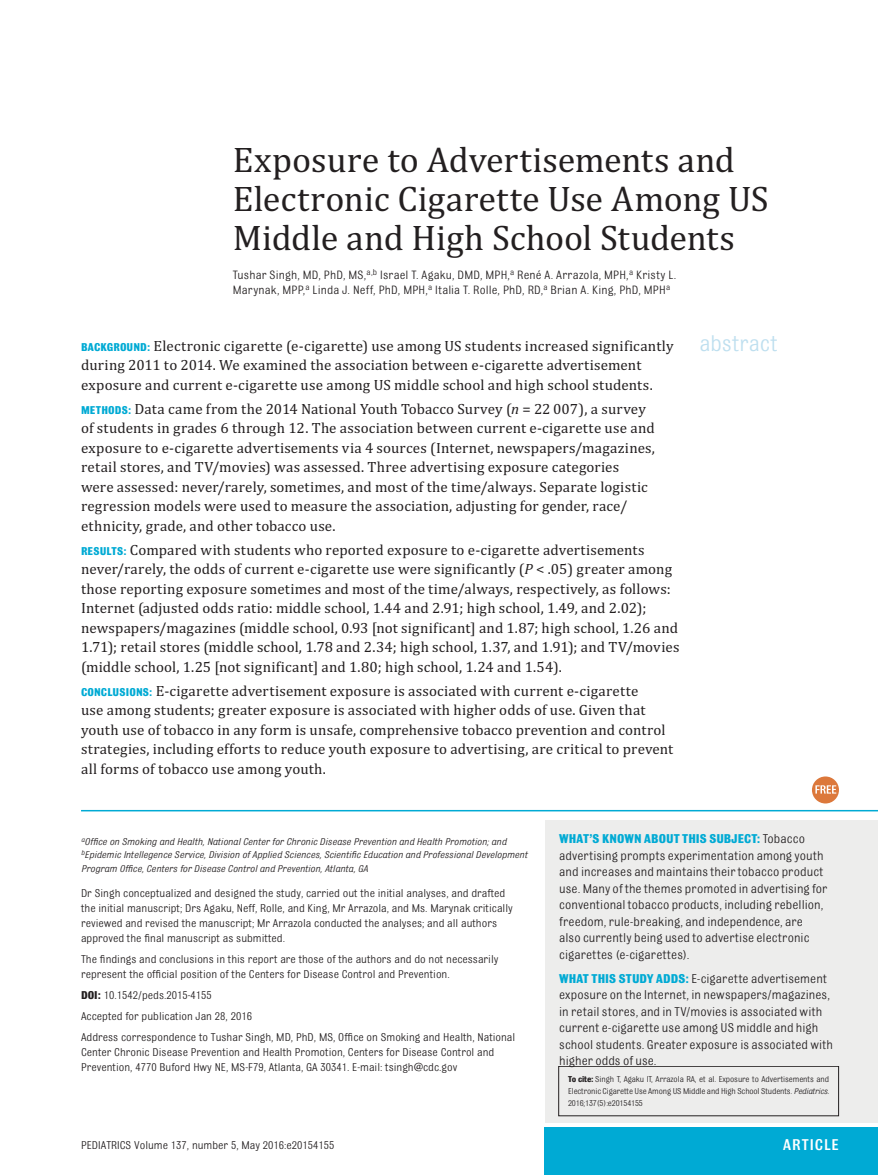
<style>
.page{position:relative;width:878px;height:1175px;background:#fff}
.page>*{position:absolute;margin:0;border:0;box-sizing:border-box;transform-origin:0 0}
.t1{font:36px/39px "Cambria";color:#231f20}
.t2{font:16.5px "Bulldog Medium Std";letter-spacing:.055em;color:#fff}
.t3{font:15px/19.5px "Cambria";letter-spacing:.01em;color:#231f20}
.t4{font:13.5px/16.5px "Bulldog Std";letter-spacing:.005em;color:#231f20}
.t5{font:12.75px/15px "Bulldog Std";letter-spacing:.01em;color:#231f20}
.t6{font:12px/15px "Bulldog Std";color:#231f20}
.t7{font:italic 10.5px/13.5px "Bulldog Std";color:#231f20}
.t8{font:9px/12px "Bulldog Std";letter-spacing:-.015em;color:#231f20;text-align:justify}
.s1{font-family:"Bulldog Std";font-weight:700;font-size:12px;color:#00aad4}
.s2{font-family:"Bulldog Std";font-size:24px;color:#bedfef}
.s3{font-style:italic}
.s4{font-weight:700}
.s5{font-weight:700;color:#00aad4}
</style>
<div class="page">
<div style="left:545px;top:1127px;width:333px;height:47px;background:#00aad4"></div>
<hr style="left:81px;top:810px;width:797px;height:1px;background:#00aad4">
<div style="left:545px;top:1032px;width:333px;height:90px;background:#ededec"></div>
<div style="left:812px;top:776px;width:26px;height:27px;background:#dc783b;border-radius:50%"></div>
<svg style="left:815px;top:785px;width:21px;height:8px"></svg>
<div style="left:558px;top:1065px;width:280px;height:51px;border:1px solid #231f20"></div>
<div style="left:545px;top:819px;width:333px;height:246px;background:#ededec"></div>
<h1 class="t1" style="left:233px;top:144px;width:537px">Exposure to Advertisements and<br>Electronic Cigarette Use Among US<br>Middle and High School Students</h1>
<p class="t5" style="left:233px;top:268px;width:444px">Tushar Singh, MD, PhD, MS, <sup>a,</sup> <sup>b</sup> Israel T. Agaku, DMD, MPH, <sup>a</sup> René A. Arrazola, MPH, <sup>a</sup> Kristy L.<br>Marynak, MPP, <sup>a</sup> Linda J. Neff, PhD, MPH, <sup>a</sup> Italia T. Rolle, PhD, RD, <sup>a</sup> Brian A. King, PhD, MPH<sup>a</sup></p>
<p class="t3" style="left:81px;top:337px;width:698px"><span class="s1">BACKGROUND:</span> Electronic cigarette (e-cigarette) use among US students increased significantly <span class="s2">abstract </span>during 2011 to 2014. We examined the association between e-cigarette advertisement<br>exposure and current e-cigarette use among US middle school and high school students.</p>
<p class="t3" style="left:81px;top:400px;width:575px"><span class="s1">METHODS:</span> Data came from the 2014 National Youth Tobacco Survey (<span class="s3">n</span> = 22 007), a survey of students in grades 6 through 12. The association between current e-cigarette use and exposure to e-cigarette advertisements via 4 sources (Internet, newspapers/magazines, retail stores, and TV/movies) was assessed. Three advertising exposure categories were assessed: never/rarely, sometimes, and most of the time/always. Separate logistic regression models were used to measure the association, adjusting for gender, race/ ethnicity, grade, and other tobacco use.</p>
<p class="t3" style="left:81px;top:541px;width:600px"><span class="s1">RESULTS:</span> Compared with students who reported exposure to e-cigarette advertisements never/rarely, the odds of current e-cigarette use were significantly (<span class="s3">P</span> &lt; .05) greater among those reporting exposure sometimes and most of the time/always, respectively, as follows:<br>Internet (adjusted odds ratio: middle school, 1.44 and 2.91; high school, 1.49, and 2.02); newspapers/magazines (middle school, 0.93 [not significant] and 1.87; high school, 1.26 and 1.71); retail stores (middle school, 1.78 and 2.34; high school, 1.37, and 1.91); and TV/movies (middle school, 1.25 [not significant] and 1.80; high school, 1.24 and 1.54).</p>
<p class="t3" style="left:81px;top:682px;width:593px"><span class="s1">CONCLUSIONS:</span> E-cigarette advertisement exposure is associated with current e-cigarette<br>use among students; greater exposure is associated with higher odds of use. Given that youth use of tobacco in any form is unsafe, comprehensive tobacco prevention and control strategies, including efforts to reduce youth exposure to advertising, are critical to prevent all forms of tobacco use among youth.</p>
<p class="t7" style="left:81px;top:835px;width:448px"><sup>a</sup>Office on Smoking and Health, National Center for Chronic Disease Prevention and Health Promotion; and <sup>b</sup>Epidemic Intellegence Service, Division of Applied Sciences, Scientific Education and Professional Development<br>Program Office, Centers for Disease Control and Prevention, Atlanta, GA</p>
<p class="t6" style="left:81px;top:887px;width:433px">Dr Singh conceptualized and designed the study, carried out the initial analyses, and drafted the initial manuscript; Drs Agaku, Neff, Rolle, and King, Mr Arrazola, and Ms. Marynak critically reviewed and revised the manuscript; Mr Arrazola conducted the analyses; and all authors approved the final manuscript as submitted.</p>
<p class="t6" style="left:81px;top:953px;width:419px">The findings and conclusions in this report are those of the authors and do not necessarily represent the official position of the Centers for Disease Control and Prevention.</p>
<p class="t6" style="left:81px;top:986px;width:436px;line-height:21px"><span class="s4">DOI:</span> 10.1542/peds.2015-4155<br>Accepted for publication Jan 28, 2016<br>Address correspondence to Tushar Singh, MD, PhD, MS, Office on Smoking and Health, National</p>
<p class="t6" style="left:81px;top:1046px;width:415px">Center Chronic Disease Prevention and Health Promotion, Centers for Disease Control and<br>Prevention, 4770 Buford Hwy NE, MS-F79, Atlanta, GA 30341. E-mail: tsingh@cdc.gov</p>
<p class="t4" style="left:559px;top:832px;width:270px"><span class="s5">WHAT’S KNOWN ABOUT THIS SUBJECT:</span> Tobacco advertising prompts experimentation among youth and increases and maintains their tobacco product use. Many of the themes promoted in advertising for conventional tobacco products, including rebellion, freedom, rule-breaking, and independence, are also currently being used to advertise electronic cigarettes (e-cigarettes).</p>
<p class="t4" style="left:559px;top:971px;width:275px"><span class="s5">WHAT THIS STUDY ADDS:</span> E-cigarette advertisement exposure on the Internet, in newspapers/magazines, in retail stores, and in TV/movies is associated with current e-cigarette use among US middle and high school students. Greater exposure is associated with higher odds of use.</p>
<p class="t8" style="left:568px;top:1074px;width:263px"><span class="s4">To cite:</span> Singh T, Agaku IT, Arrazola RA, et al. Exposure to Advertisements and Electronic Cigarette Use Among US Middle and High School Students. <span class="s3">Pediatrics.<br></span>2016;137(5):e20154155</p>
<p class="t6" style="left:81px;top:1139px;width:255px">PEDIATRICS Volume 137 , number 5 , May 2016 :e 20154155</p>
<p class="t2" style="left:783px;top:1137px;width:57px">ARTICLE</p>
</div>
